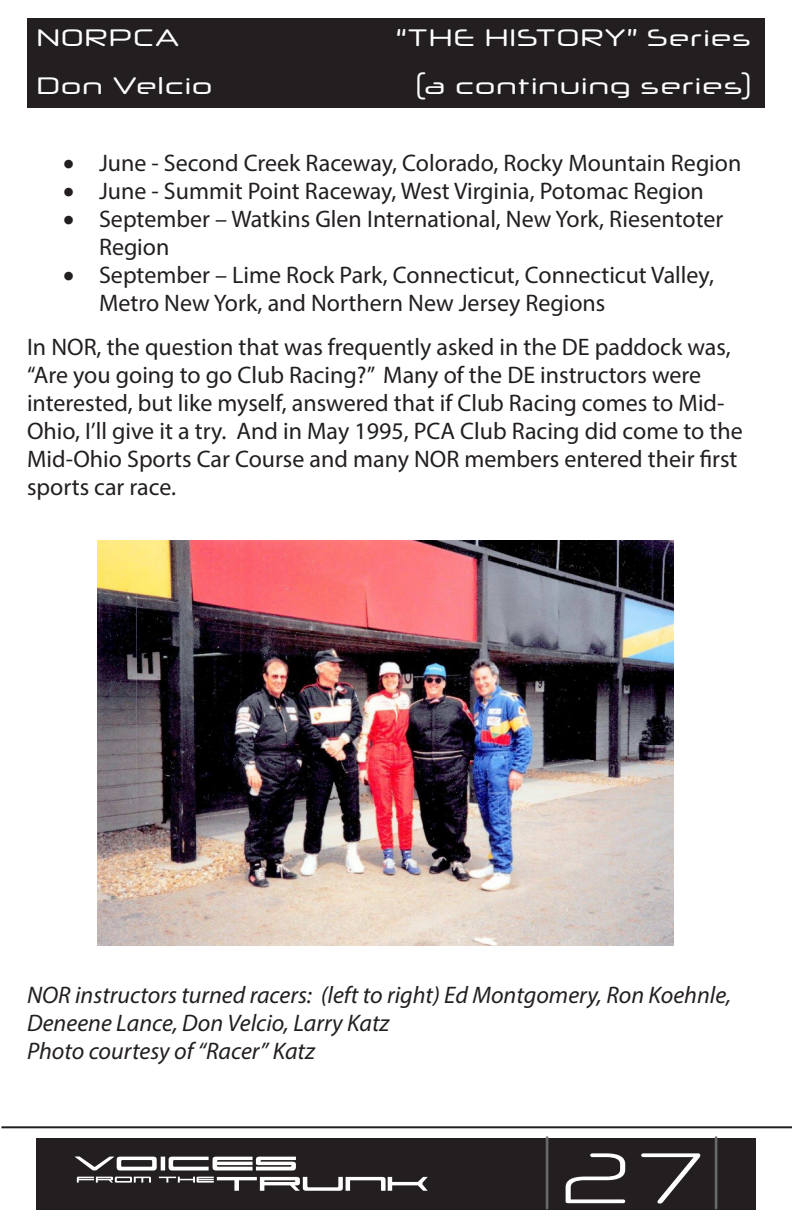
<style>
.page{position:relative;width:792px;height:1224px;background:#fff}
.page>*{position:absolute;margin:0;border:0;box-sizing:border-box;transform-origin:0 0}
.t1{font:72px "Neuropol X Lt";color:#6c6d70;scale:.5 1}
.t2{font:24px/28px "Myriad Pro";color:#231f20}
.No_Spacing{font:italic 24px "Myriad Pro";color:#231f20}
.t3{font:24px "Neuropol X Rg";color:#fff}
.s1{color:#fff}
</style>
<div class="page">
<div style="left:36px;top:1138px;width:720px;height:72px;background:#231f20"></div>
<svg style="left:77px;top:1177px;width:351px;height:14px"></svg>
<svg style="left:75px;top:1156px;width:221px;height:14px"></svg>
<hr style="left:1px;top:1126px;width:791px;height:2px;background:#231f20">
<div style="left:27px;top:18px;width:738px;height:90px;background:#231f20"></div>
<img style="left:98px;top:540px;width:576px;height:406px">
<p class="t3" style="left:36px;top:17px;width:145px">NORPCA</p>
<p class="t3" style="left:396px;top:17px;width:357px">“THE HISTORY” Series</p>
<p class="t3" style="left:36px;top:65px;width:178px">Don Velcio</p>
<p class="t3" style="left:414px;top:65px;width:341px">(a continuing series)</p>
<p class="t2" style="left:63px;top:149px;width:680px">• June - Second Creek Raceway, Colorado, Rocky Mountain Region</p>
<p class="t2" style="left:63px;top:177px;width:642px">• June - Summit Point Raceway, West Virginia, Potomac Region</p>
<p class="t2" style="left:99px;top:205px;width:626px;text-indent:-36px">• September – Watkins Glen International, New York, Riesentoter<br>Region</p>
<p class="t2" style="left:99px;top:261px;width:616px;text-indent:-36px">• September – Lime Rock Park, Connecticut, Connecticut Valley,<br>Metro New York, and Northern New Jersey Regions</p>
<p class="t2" style="left:27px;top:333px;width:717px">In NOR, the question that was frequently asked in the DE paddock was, “Are you going to go Club Racing?” Many of the DE instructors were interested, but like myself, answered that if Club Racing comes to Mid-Ohio, I’ll give it a try. And in May 1995, PCA Club Racing did come to the Mid-Ohio Sports Car Course and many NOR members entered their first sports car race.</p>
<p class="No_Spacing" style="left:27px;top:980px;width:706px">NOR instructors turned racers: (left to right) Ed Montgomery, Ron Koehnle,</p>
<p class="No_Spacing" style="left:27px;top:1008px;width:364px">Deneene Lance, Don Velcio, Larry Katz</p>
<p class="No_Spacing" style="left:27px;top:1036px;width:290px">Photo courtesy of “Racer” Katz</p>
<h1 class="t1" style="left:541px;top:1112px;width:367px">|<span class="s1">27</span>|</h1>
</div>
